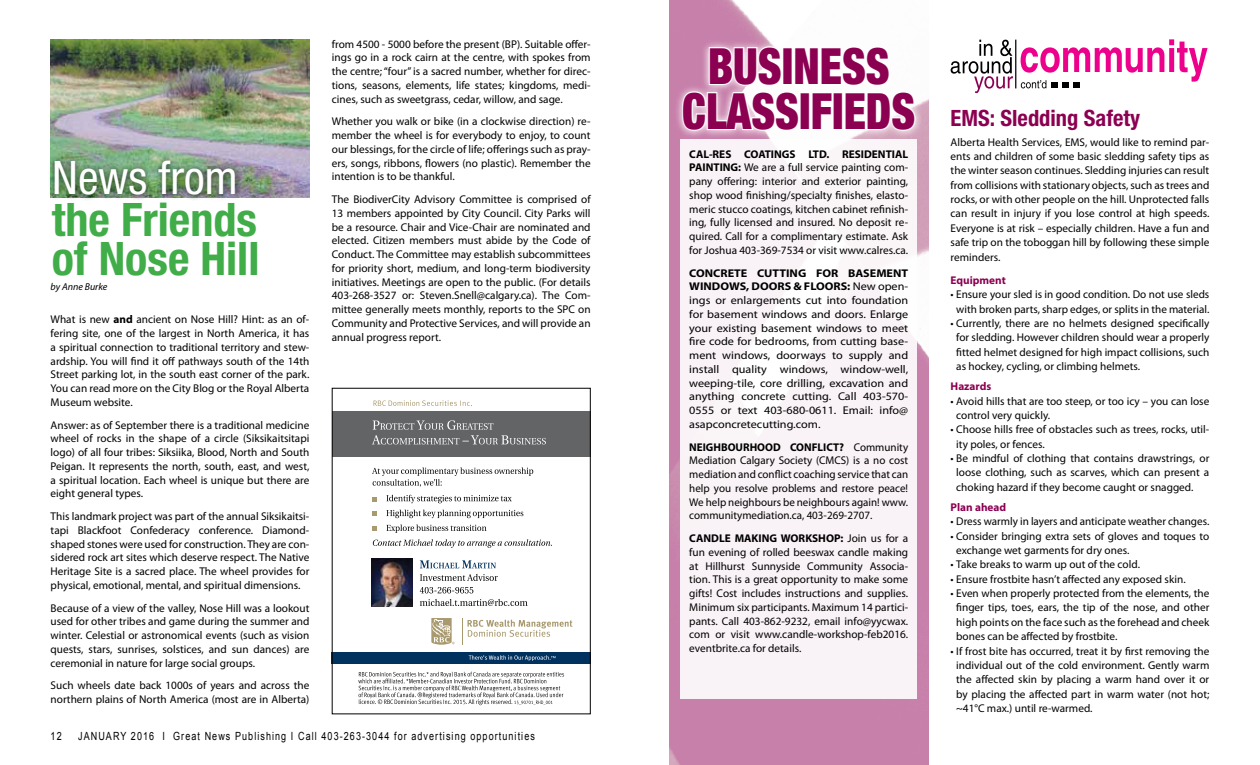
<style>
.page{position:relative;width:1260px;height:765px;background:#fff}
.page>*{position:absolute;margin:0;border:0;box-sizing:border-box;transform-origin:0 0}
.t1{font:900 condensed 50px/45px "Helvetica Neue LT Std";color:#8c0052;text-align:center;scale:.89 1}
.t2{font:700 condensed 46.25px/38.8px "Helvetica Neue LT Std";color:#41ad49}
.t3{font:condensed 46.25px "Helvetica Neue LT Std";color:#fff}
.t4{font:700 condensed 22.5px "Helvetica Neue LT Std";color:#8c0052}
.t5{font:11.25px/13.8px "Myriad Pro";color:#000;text-align:justify}
.t6{font:11.25px/13.8px "Myriad Pro";color:#000;text-align:justify;scale:1.08 1}
.t7{font:11.25px "Arial";letter-spacing:.12em;color:#000;scale:.8 1}
.t8{font:700 11.25px "Myriad Pro";color:#8c0052}
.t9{font:italic 10px "Myriad Pro";color:#000}
.s1{font-weight:700}
</style>
<div class="page">
<img style="left:669px;top:0;width:259px;height:765px">
<div style="left:680px;top:139px;width:237px;height:560px;background:linear-gradient(to right,#f9f3f7,#faf4f7)"></div>
<svg style="left:674px;top:38px;width:249px;height:100px"></svg>
<svg style="left:681px;top:45px;width:236px;height:87px"></svg>
<img style="left:51px;top:39px;width:258px;height:158px">
<div style="left:44px;top:195px;width:221px;height:88px;background:#fff"></div>
<div style="left:48px;top:153px;width:194px;height:48px;background:#000;opacity:.75"></div>
<div style="left:332px;top:411px;width:259px;height:46px;background:#636466"></div>
<svg style="left:372px;top:420px;width:174px;height:24px"></svg>
<svg style="left:358px;top:672px;width:206px;height:33px"></svg>
<svg style="left:462px;top:618px;width:110px;height:27px"></svg>
<svg style="left:431px;top:618px;width:24px;height:27px"></svg>
<div style="left:332px;top:652px;width:259px;height:12px;background:#003260"></div>
<svg style="left:469px;top:655px;width:86px;height:6px"></svg>
<svg style="left:372px;top:467px;width:161px;height:20px"></svg>
<svg style="left:372px;top:497px;width:4px;height:4px"></svg>
<svg style="left:386px;top:495px;width:126px;height:8px"></svg>
<svg style="left:372px;top:512px;width:4px;height:4px"></svg>
<svg style="left:386px;top:510px;width:137px;height:8px"></svg>
<svg style="left:372px;top:527px;width:4px;height:4px"></svg>
<svg style="left:386px;top:524px;width:101px;height:9px"></svg>
<svg style="left:373px;top:539px;width:179px;height:9px"></svg>
<svg style="left:374px;top:400px;width:98px;height:6px"></svg>
<svg style="left:420px;top:560px;width:76px;height:8px"></svg>
<svg style="left:420px;top:574px;width:78px;height:7px"></svg>
<svg style="left:420px;top:587px;width:53px;height:6px"></svg>
<svg style="left:420px;top:599px;width:108px;height:7px"></svg>
<img style="left:371px;top:558px;width:42px;height:49px">
<div style="left:332px;top:388px;width:259px;height:326px;border:1px solid #000"></div>
<svg style="left:951px;top:40px;width:62px;height:53px"></svg>
<hr style="left:1015px;top:40px;width:1px;height:48px;background:#000">
<svg style="left:1021px;top:39px;width:187px;height:49px"></svg>
<h2 class="t3" style="left:52px;top:151px;width:187px">News from</h2>
<h2 class="t2" style="left:52px;top:200px;width:209px">the Friends of Nose Hill</h2>
<p class="t9" style="left:51px;top:281px;width:58px">by Anne Burke</p>
<p class="t5" style="left:51px;top:313px;width:260px">What is new <span class="s1">and</span> ancient on Nose Hill? Hint: as an of&shy;fering site, one of the largest in North America, it has a spiritual connection to traditional territory and stew&shy;ardship. You will find it off pathways south of the 14th Street parking lot, in the south east corner of the park.<br>You can read more on the City Blog or the Royal Alberta Museum website.</p>
<p class="t5" style="left:51px;top:418px;width:260px">Answer: as of September there is a traditional medicine wheel of rocks in the shape of a circle (Siksikaitsitapi logo) of all four tribes: Siksiika, Blood, North and South Peigan. It represents the north, south, east, and west, a spiritual location. Each wheel is unique but there are eight general types.</p>
<p class="t5" style="left:51px;top:509px;width:260px">This landmark project was part of the annual Siksikaitsi&shy;tapi Blackfoot Confederacy conference. Diamond&shy;shaped stones were used for construction. They are con&shy;sidered rock art sites which deserve respect. The Native Heritage Site is a sacred place. The wheel provides for physical, emotional, mental, and spiritual dimensions.</p>
<p class="t5" style="left:51px;top:601px;width:260px">Because of a view of the valley, Nose Hill was a lookout used for other tribes and game during the summer and winter. Celestial or astronomical events (such as vision quests, stars, sunrises, solstices, and sun dances) are ceremonial in nature for large social groups.</p>
<p class="t5" style="left:51px;top:679px;width:260px">Such wheels date back 1000s of years and across the northern plains of North America (most are in Alberta)</p>
<p class="t5" style="left:332px;top:37px;width:260px">from 4500 - 5000 before the present (BP). Suitable offer&shy;ings go in a rock cairn at the centre, with spokes from the centre; “four” is a sacred number, whether for direc&shy;tions, seasons, elements, life states; kingdoms, medi&shy;cines, such as sweetgrass, cedar, willow, and sage.</p>
<p class="t5" style="left:332px;top:115px;width:260px">Whether you walk or bike (in a clockwise direction) re&shy;member the wheel is for everybody to enjoy, to count our blessings, for the circle of life; offerings such as pray&shy;ers, songs, ribbons, flowers (no plastic). Remember the intention is to be thankful.</p>
<p class="t5" style="left:332px;top:192px;width:260px">The BiodiverCity Advisory Committee is comprised of 13 members appointed by City Council. City Parks will be a resource. Chair and Vice-Chair are nominated and elected. Citizen members must abide by the Code of Conduct. The Committee may establish subcommittees for priority short, medium, and long-term biodiversity initiatives. Meetings are open to the public. (For details 403-268-3527 or: Steven.Snell@calgary.ca). The Com&shy;mittee generally meets monthly, reports to the SPC on Community and Protective Services, and will provide an annual progress report.</p>
<p class="t7" style="left:51px;top:728px;width:15px">12</p>
<p class="t7" style="left:78px;top:728px;width:573px">January 2016 I Great News Publishing I Call 403-263-3044 for advertising opportunities</p>
<h1 class="t1" style="left:682px;top:43px;width:264px">BUSINESS<br>CLASSIFIEDS</h1>
<p class="t5" style="left:689px;top:147px;width:220px"><span class="s1">CAL-RES COATINGS LTD. RESIDENTIAL PAINTING:</span> We are a full service painting com&shy;pany offering: interior and exterior painting, shop wood finishing/specialty finishes, elasto&shy;meric stucco coatings, kitchen cabinet refinish&shy;ing, fully licensed and insured. No deposit re&shy;quired. Call for a complimentary estimate. Ask for Joshua 403-369-7534 or visit www.calres.ca.</p>
<p class="t6" style="left:689px;top:266px;width:204px"><span class="s1">CONCRETE CUTTING FOR BASEMENT WINDOWS, DOORS &amp; FLOORS:</span> New open&shy;ings or enlargements cut into foundation for basement windows and doors. Enlarge your existing basement windows to meet fire code for bedrooms, from cutting base&shy;ment windows, doorways to supply and install quality windows, window-well, weeping-tile, core drilling, excavation and anything concrete cutting. Call 403-570- 0555 or text 403-680-0611. Email: info@ asapconcretecutting.com.</p>
<p class="t5" style="left:689px;top:440px;width:220px"><span class="s1">NEIGHBOURHOOD CONFLICT?</span> Community Mediation Calgary Society (CMCS) is a no cost mediation and conflict coaching service that can help you resolve problems and restore peace!<br>We help neighbours be neighbours again! www. communitymediation.ca, 403-269-2707.</p>
<p class="t5" style="left:689px;top:531px;width:220px"><span class="s1">CANDLE MAKING WORKSHOP:</span> Join us for a fun evening of rolled beeswax candle making at Hillhurst Sunnyside Community Associa&shy;tion. This is a great opportunity to make some gifts! Cost includes instructions and supplies.<br>Minimum six participants. Maximum 14 partici&shy;pants. Call 403-862-9232, email info@yycwax. com or visit www.candle-workshop-feb2016. eventbrite.ca for details.</p>
<h3 class="t4" style="left:951px;top:104px;width:191px">EMS: Sledding Safety</h3>
<p class="t5" style="left:951px;top:134px;width:260px;line-height:14.4px">Alberta Health Services, EMS, would like to remind par&shy;ents and children of some basic sledding safety tips as the winter season continues. Sledding injuries can result from collisions with stationary objects, such as trees and rocks, or with other people on the hill. Unprotected falls can result in injury if you lose control at high speeds.<br>Everyone is at risk – especially children. Have a fun and safe trip on the toboggan hill by following these simple reminders.</p>
<p class="t8" style="left:951px;top:274px;width:57px">Equipment</p>
<p class="t5" style="left:951px;top:287px;width:260px;line-height:14.4px;text-align:center">• Ensure your sled is in good condition. Do not use sleds with broken parts, sharp edges, or splits in the material.</p>
<p class="t5" style="left:956px;top:316px;width:255px;line-height:14.4px;text-indent:-6px">• Currently, there are no helmets designed specifically for sledding. However children should wear a properly fitted helmet designed for high impact collisions, such as hockey, cycling, or climbing helmets.</p>
<p class="t8" style="left:951px;top:380px;width:42px">Hazards</p>
<p class="t5" style="left:956px;top:393px;width:255px;line-height:14.4px;text-indent:-6px">• Avoid hills that are too steep, or too icy – you can lose control very quickly.</p>
<p class="t5" style="left:956px;top:422px;width:255px;line-height:14.4px;text-indent:-6px">• Choose hills free of obstacles such as trees, rocks, util&shy;ity poles, or fences.</p>
<p class="t5" style="left:956px;top:451px;width:255px;line-height:14.4px;text-indent:-6px">• Be mindful of clothing that contains drawstrings, or loose clothing, such as scarves, which can present a choking hazard if they become caught or snagged.</p>
<p class="t8" style="left:951px;top:501px;width:57px">Plan ahead</p>
<p class="t5" style="left:951px;top:514px;width:260px">• Dress warmly in layers and anticipate weather changes.</p>
<p class="t5" style="left:956px;top:528px;width:255px;line-height:14.4px;text-indent:-6px">• Consider bringing extra sets of gloves and toques to exchange wet garments for dry ones.</p>
<p class="t5" style="left:951px;top:557px;width:191px">• Take breaks to warm up out of the cold.</p>
<p class="t5" style="left:951px;top:572px;width:237px">• Ensure frostbite hasn’t affected any exposed skin.</p>
<p class="t5" style="left:956px;top:586px;width:255px;line-height:14.4px;text-indent:-6px">• Even when properly protected from the elements, the finger tips, toes, ears, the tip of the nose, and other high points on the face such as the forehead and cheek bones can be affected by frostbite.</p>
<p class="t5" style="left:956px;top:643px;width:255px;line-height:14.4px;text-indent:-6px">• If frost bite has occurred, treat it by first removing the individual out of the cold environment. Gently warm the affected skin by placing a warm hand over it or by placing the affected part in warm water (not hot; ~41°C max.) until re-warmed.</p>
</div>
